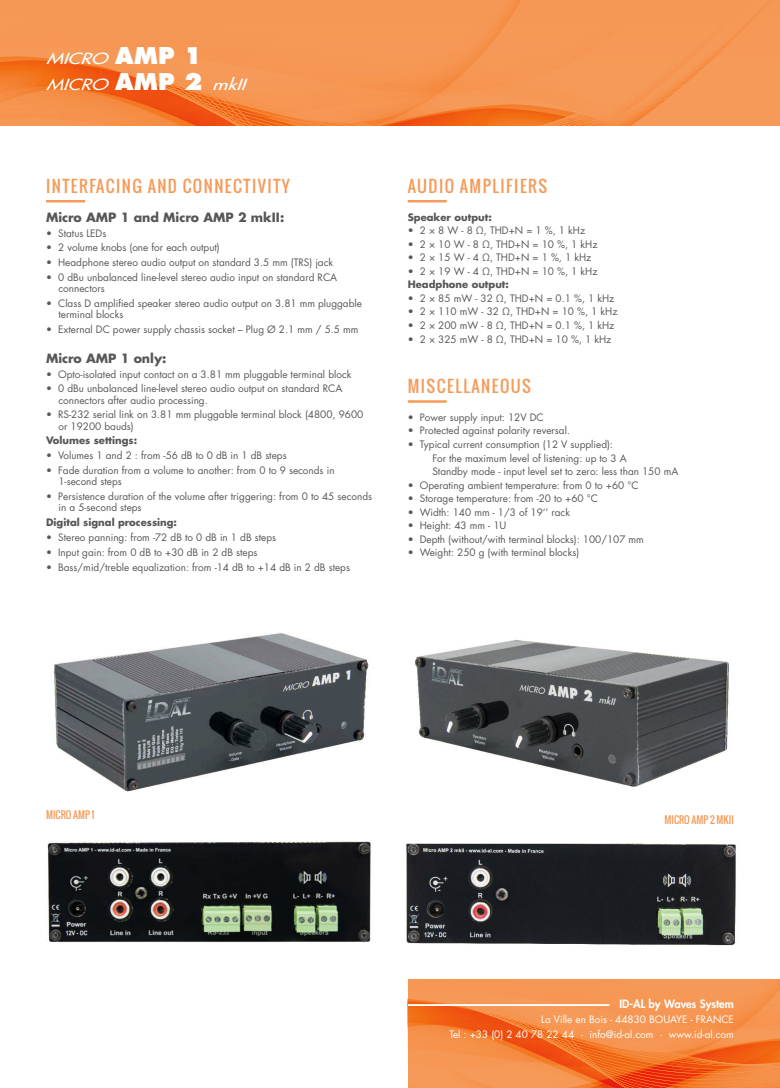
<style>
.page{position:relative;width:780px;height:1088px;background:#fff}
.page>*{position:absolute;margin:0;border:0;box-sizing:border-box;transform-origin:0 0}
.Titre_caractéristiqu{font:16.25px "Oswald";letter-spacing:.09em;color:#f69a59}
.t1{font:italic 15px "Futura";color:#fff;scale:1.3 1}
.caractéristiques{font:700 12.5px "Futura Std";color:#575756}
.t2{font:800 11.25px "Futura Std";color:#fff}
.caractéristiques-2{font:10px/11.2px "Futura Std";color:#575756}
.t3{font:10px "Futura Std";color:#fff}
.caractéristiques-3{font:700 10px "Futura Std";color:#575756}
.Titre_caractéristiqu-2{font:10px "Oswald";color:#f69a59}
.s1{font-weight:800;font-style:normal;font-size:22.5px}
</style>
<div class="page">
<svg style="left:0;top:0;width:780px;height:125px;background:#f5914d"></svg>
<svg style="left:407px;top:980px;width:373px;height:108px;background:#f48642"></svg>
<hr style="left:408px;top:1004px;width:201px;height:2px;background:#fff">
<hr style="left:46px;top:200px;width:39px;height:2px;background:#f69a59">
<hr style="left:407px;top:200px;width:39px;height:2px;background:#f69a59">
<hr style="left:407px;top:400px;width:39px;height:3px;background:#f69a59">
<img style="left:415px;top:639px;width:314px;height:148px">
<img style="left:54px;top:633px;width:315px;height:159px">
<img style="left:406px;top:843px;width:330px;height:103px">
<img style="left:47px;top:840px;width:324px;height:102px">
<p class="t1" style="left:46px;top:49px;width:122px">MICRO <span class="s1">A M P 1</span></p>
<p class="t1" style="left:46px;top:75px;width:160px">MICRO <span class="s1">A M P 2</span> mkII</p>
<p class="Titre_caractéristiqu" style="left:46px;top:174px;width:245px">INTERFACING AND CONNECTIVITY</p>
<p class="caractéristiques" style="left:46px;top:209px;width:240px">Micro AMP 1 and Micro AMP 2 mkII:</p>
<p class="caractéristiques-2" style="left:46px;top:227px;width:62px">• Status LEDs</p>
<p class="caractéristiques-2" style="left:46px;top:242px;width:175px">• 2 volume knobs (one for each output)</p>
<p class="caractéristiques-2" style="left:46px;top:257px;width:288px">• Headphone stereo audio output on standard 3.5 mm (TRS) jack</p>
<p class="caractéristiques-2" style="left:58px;top:272px;width:280px;text-indent:-12px">• 0 dBu unbalanced line-level stereo audio input on standard RCA connectors</p>
<p class="caractéristiques-2" style="left:58px;top:298px;width:305px;text-indent:-12px">• Class D amplified speaker stereo audio output on 3.81 mm pluggable terminal blocks</p>
<p class="caractéristiques-2" style="left:46px;top:324px;width:314px">• External DC power supply chassis socket – Plug Ø 2.1 mm / 5.5 mm</p>
<p class="caractéristiques" style="left:46px;top:350px;width:122px">Micro AMP 1 only:</p>
<p class="caractéristiques-2" style="left:46px;top:368px;width:307px">• Opto-isolated input contact on a 3.81 mm pluggable terminal block</p>
<p class="caractéristiques-2" style="left:58px;top:383px;width:285px;text-indent:-12px">• 0 dBu unbalanced line-level stereo audio output on standard RCA connectors after audio processing.</p>
<p class="caractéristiques-2" style="left:58px;top:409px;width:306px;text-indent:-12px">• RS-232 serial link on 3.81 mm pluggable terminal block (4800, 9600 or 19200 bauds)</p>
<p class="caractéristiques-3" style="left:46px;top:434px;width:93px">Volumes settings:</p>
<p class="caractéristiques-2" style="left:46px;top:450px;width:242px">• Volumes 1 and 2 : from -56 dB to 0 dB in 1 dB steps</p>
<p class="caractéristiques-2" style="left:58px;top:465px;width:277px;text-indent:-12px">• Fade duration from a volume to another: from 0 to 9 seconds in<br>1-second steps</p>
<p class="caractéristiques-2" style="left:58px;top:491px;width:315px;text-indent:-12px">• Persistence duration of the volume after triggering: from 0 to 45 seconds in a 5-second steps</p>
<p class="caractéristiques-3" style="left:46px;top:516px;width:132px">Digital signal processing:</p>
<p class="caractéristiques-2" style="left:46px;top:532px;width:231px">• Stereo panning: from -72 dB to 0 dB in 1 dB steps</p>
<p class="caractéristiques-2" style="left:46px;top:546px;width:213px">• Input gain: from 0 dB to +30 dB in 2 dB steps</p>
<p class="caractéristiques-2" style="left:46px;top:561px;width:305px">• Bass/mid/treble equalization: from -14 dB to +14 dB in 2 dB steps</p>
<p class="Titre_caractéristiqu" style="left:407px;top:174px;width:141px">AUDIO AMPLIFIERS</p>
<p class="caractéristiques-3" style="left:407px;top:210px;width:86px">Speaker output:</p>
<p class="caractéristiques-2" style="left:407px;top:225px;width:179px">• 2 × 8 W - 8 Ω, THD+N = 1 %, 1 kHz</p>
<p class="caractéristiques-2" style="left:407px;top:238px;width:191px">• 2 × 10 W - 8 Ω, THD+N = 10 %, 1 kHz</p>
<p class="caractéristiques-2" style="left:407px;top:252px;width:185px">• 2 × 15 W - 4 Ω, THD+N = 1 %, 1 kHz</p>
<p class="caractéristiques-2" style="left:407px;top:266px;width:191px">• 2 × 19 W - 4 Ω, THD+N = 10 %, 1 kHz</p>
<p class="caractéristiques-3" style="left:407px;top:278px;width:103px">Headphone output:</p>
<p class="caractéristiques-2" style="left:407px;top:293px;width:208px">• 2 × 85 mW - 32 Ω, THD+N = 0.1 %, 1 kHz</p>
<p class="caractéristiques-2" style="left:407px;top:306px;width:211px">• 2 × 110 mW - 32 Ω, THD+N = 10 %, 1 kHz</p>
<p class="caractéristiques-2" style="left:407px;top:320px;width:208px">• 2 × 200 mW - 8 Ω, THD+N = 0.1 %, 1 kHz</p>
<p class="caractéristiques-2" style="left:407px;top:333px;width:205px">• 2 × 325 mW - 8 Ω, THD+N = 10 %, 1 kHz</p>
<p class="Titre_caractéristiqu" style="left:407px;top:374px;width:125px">MISCELLANEOUS</p>
<p class="caractéristiques-2" style="left:407px;top:412px;width:137px">• Power supply input: 12V DC</p>
<p class="caractéristiques-2" style="left:407px;top:425px;width:164px">• Protected against polarity reversal.</p>
<p class="caractéristiques-2" style="left:407px;top:439px;width:207px">• Typical current consumption (12 V supplied):</p>
<p class="caractéristiques-2" style="left:432px;top:452px;width:196px">For the maximum level of listening: up to 3 A</p>
<p class="caractéristiques-2" style="left:432px;top:466px;width:247px">Standby mode - input level set to zero: less than 150 mA</p>
<p class="caractéristiques-2" style="left:407px;top:479px;width:232px">• Operating ambient temperature: from 0 to +60 °C</p>
<p class="caractéristiques-2" style="left:407px;top:493px;width:192px">• Storage temperature: from -20 to +60 °C</p>
<p class="caractéristiques-2" style="left:407px;top:506px;width:164px">• Width: 140 mm - 1/3 of 19’’ rack</p>
<p class="caractéristiques-2" style="left:407px;top:520px;width:100px">• Height: 43 mm - 1U</p>
<p class="caractéristiques-2" style="left:407px;top:534px;width:238px">• Depth (without/with terminal blocks): 100/107 mm</p>
<p class="caractéristiques-2" style="left:407px;top:547px;width:173px">• Weight: 250 g (with terminal blocks)</p>
<p class="Titre_caractéristiqu-2" style="left:46px;top:807px;width:50px">MICRO AMP 1</p>
<p class="Titre_caractéristiqu-2" style="left:664px;top:812px;width:71px">MICRO AMP 2 MKII</p>
<p class="t2" style="left:619px;top:997px;width:116px">ID-AL by Waves System</p>
<p class="t3" style="left:541px;top:1013px;width:194px">La Ville en Bois - 44830 BOUAYE - FRANCE</p>
<p class="t3" style="left:449px;top:1028px;width:286px">Tel : +33 (0) 2 40 78 22 44 · info@id-al.com · www.id-al.com</p>
</div>
